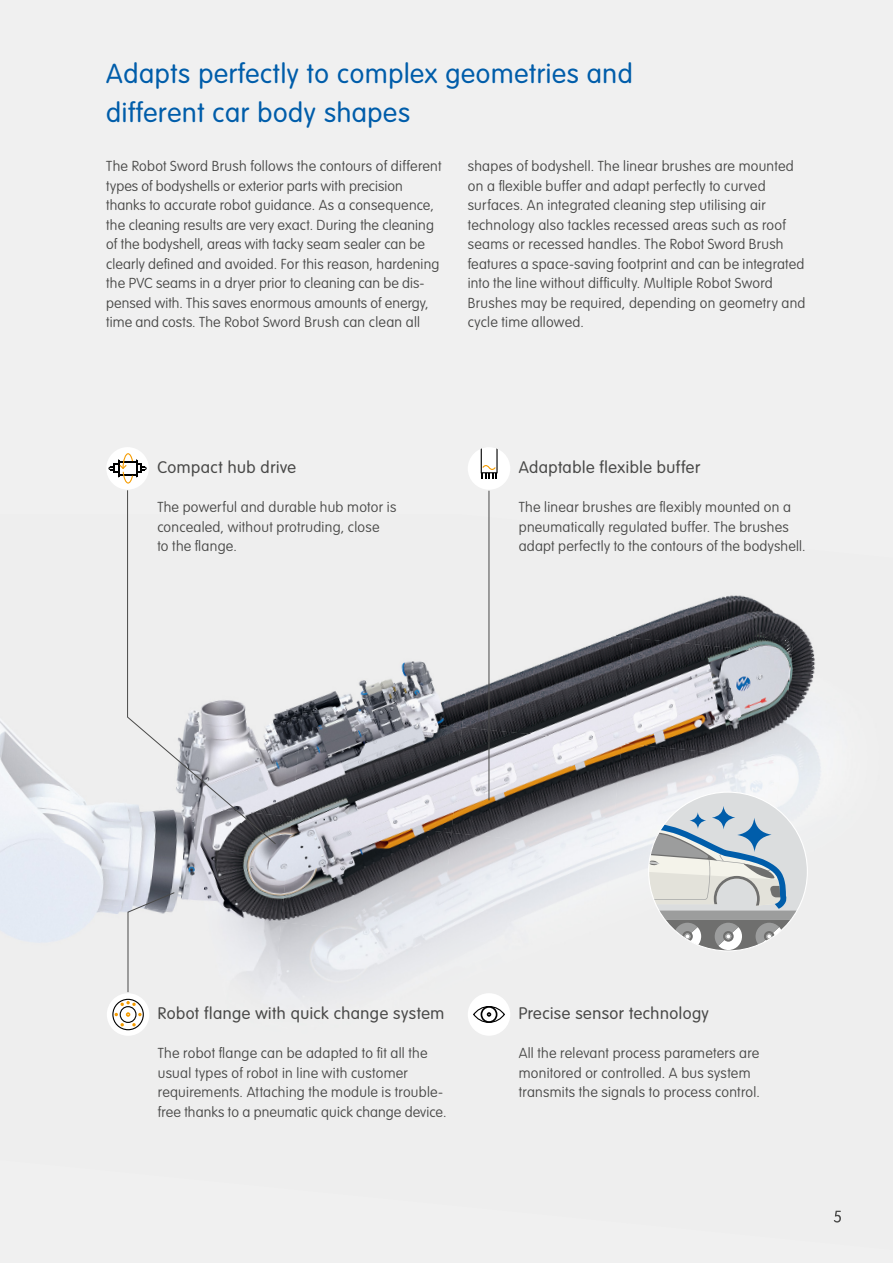
<style>
.page{position:relative;width:893px;height:1263px;background:#f0f0f0}
.page>*{position:absolute;margin:0;border:0;box-sizing:border-box;transform-origin:0 0}
.t1{font:300 27px/39px "VAG Rounded Std";letter-spacing:.025em;color:#005daa}
.t2{font:300 16.5px "VAG Rounded Std";letter-spacing:.03em;color:#494948}
.t3{font:100 14.25px/19.5px "VAG Rounded Std";letter-spacing:.015em;color:#494948}
</style>
<div class="page">
<img style="left:488px;top:517px;width:1px;height:105px">
<img style="left:632px;top:595px;width:154px;height:43px">
<img style="left:786px;top:618px;width:30px;height:89px">
<img style="left:303px;top:661px;width:159px;height:50px">
<img style="left:462px;top:622px;width:170px;height:105px">
<img style="left:621px;top:638px;width:171px;height:105px">
<img style="left:776px;top:707px;width:42px;height:72px">
<img style="left:0;top:721px;width:65px;height:66px">
<img style="left:277px;top:703px;width:26px;height:97px">
<img style="left:292px;top:711px;width:170px;height:106px">
<img style="left:451px;top:727px;width:171px;height:106px">
<img style="left:611px;top:743px;width:170px;height:106px">
<img style="left:0;top:787px;width:121px;height:107px">
<img style="left:121px;top:800px;width:171px;height:106px">
<img style="left:281px;top:817px;width:171px;height:105px">
<img style="left:441px;top:833px;width:159px;height:105px">
<img style="left:111px;top:906px;width:170px;height:78px">
<img style="left:270px;top:922px;width:171px;height:74px">
<img style="left:430px;top:938px;width:24px;height:58px">
<svg style="left:834px;top:1211px;width:7px;height:11px"></svg>
<div style="left:649px;top:792px;width:158px;height:159px;background:#dbddde;border-radius:50%"></div>
<svg style="left:690px;top:812px;width:16px;height:17px"></svg>
<svg style="left:712px;top:806px;width:23px;height:23px"></svg>
<svg style="left:649px;top:822px;width:157px;height:129px"></svg>
<svg style="left:127px;top:892px;width:48px;height:101px"></svg>
<hr style="left:489px;top:491px;width:1px;height:309px;background:#494948">
<svg style="left:127px;top:490px;width:150px;height:355px"></svg>
<div style="left:468px;top:447px;width:42px;height:43px;background:#fff;border-radius:50%"></div>
<svg style="left:481px;top:447px;width:17px;height:32px"></svg>
<div style="left:106px;top:447px;width:43px;height:43px;background:#fff;border-radius:50%"></div>
<svg style="left:108px;top:453px;width:39px;height:31px"></svg>
<div style="left:468px;top:993px;width:42px;height:43px;background:#fff;border-radius:50%"></div>
<svg style="left:473px;top:1006px;width:32px;height:17px"></svg>
<div style="left:107px;top:993px;width:42px;height:43px;background:#fff;border-radius:50%"></div>
<svg style="left:112px;top:999px;width:32px;height:31px"></svg>
<h1 class="t1" style="left:106px;top:55px;width:528px">Adapts perfectly to complex geometries and different car body shapes</h1>
<p class="t3" style="left:468px;top:157px;width:339px">shapes of bodyshell. The linear brushes are mounted on a flexible buffer and adapt perfectly to curved surfaces. An integrated cleaning step utilising air technology also tackles recessed areas such as roof seams or recessed handles. The Robot Sword Brush features a space-saving foot print and can be integrated into the line without difficulty. Multiple Robot Sword Brushes may be required, depending on geometry and cycle time allowed.</p>
<p class="t3" style="left:106px;top:157px;width:337px">The Robot Sword Brush follows the contours of different types of body shells or exterior parts with precision thanks to accurate robot guidance. As a consequence, the clean ing results are very exact. During the cleaning of the body shell, areas with tacky seam sealer can be clear ly de fined and avoided. For this reason, hardening the PVC seams in a dryer prior to cleaning can be dis&shy;pensed with. This saves enormous amounts of energy, time and costs. The Robot Sword Brush can clean all</p>
<p class="t2" style="left:157px;top:458px;width:140px">Compact hub drive</p>
<p class="t3" style="left:157px;top:498px;width:241px">The powerful and durable hub motor is concealed, without protruding, close<br>to the flange.</p>
<p class="t2" style="left:519px;top:458px;width:183px">Adaptable flexible buffer</p>
<p class="t3" style="left:519px;top:498px;width:288px">The linear brushes are flexibly mounted on a pneumatically regulated buffer. The brushes adapt perfectly to the contours of the bodyshell.</p>
<p class="t2" style="left:158px;top:1004px;width:288px">Robot flange with quick change system</p>
<p class="t3" style="left:158px;top:1044px;width:290px">The robot flange can be adapted to fit all the usual types of robot in line with customer require ments. Attaching the module is trouble&shy;free thanks to a pneumatic quick change device.</p>
<p class="t2" style="left:519px;top:1004px;width:192px">Precise sensor technology</p>
<p class="t3" style="left:519px;top:1044px;width:243px">All the relevant process parameters are monitored or controlled. A bus system transmits the signals to process control.</p>
</div>
